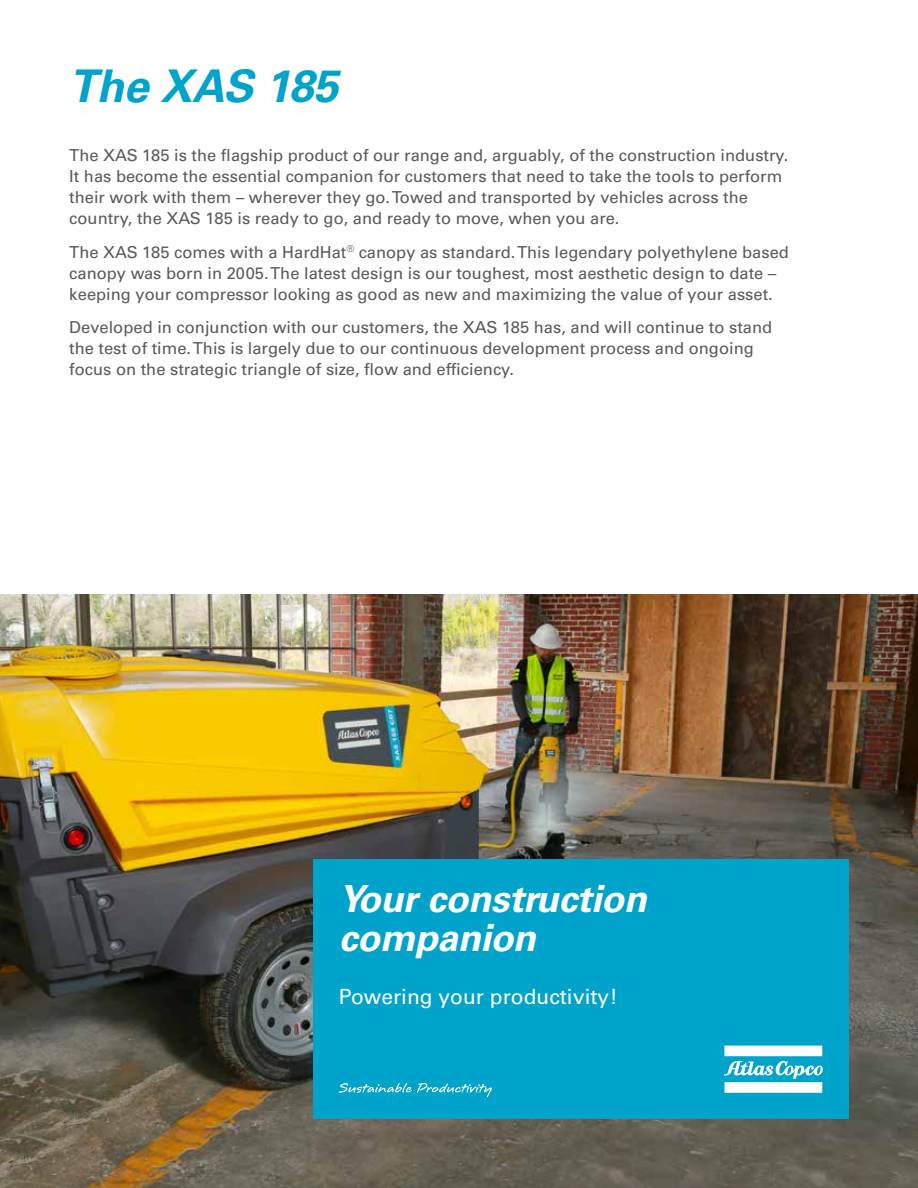
<style>
.page{position:relative;width:918px;height:1188px;background:#fff}
.page>*{position:absolute;margin:0;border:0;box-sizing:border-box;transform-origin:0 0}
.t1{font:italic 700 45px "Univers LT Std";letter-spacing:-.01em;color:#00a3c9}
.t2{font:italic 700 37.5px/39px "Univers LT Std";letter-spacing:-.01em;color:#fff}
.t3{font:21px "Univers LT Std";color:#fff}
.t4{font:16.5px/21px "Univers LT Std";color:#58595b}
</style>
<div class="page">
<img style="left:0;top:594px;width:918px;height:594px">
<div style="left:313px;top:859px;width:536px;height:260px;background:#00a3c9"></div>
<svg style="left:724px;top:1046px;width:99px;height:47px"></svg>
<svg style="left:339px;top:1083px;width:153px;height:15px"></svg>
<h1 class="t1" style="left:69px;top:60px;width:270px">The XAS 185</h1>
<p class="t4" style="left:69px;top:145px;width:721px">The XAS 185 is the flagship product of our range and, arguably, of the construction industry.<br>It has become the essential companion for customers that need to take the tools to perform their work with them – wherever they go. Towed and transported by vehicles across the country, the XAS 185 is ready to go, and ready to move, when you are.</p>
<p class="t4" style="left:69px;top:241px;width:721px">The XAS 185 comes with a HardHat<sup>®</sup> canopy as standard. This legendary polyethylene based canopy was born in 2005. The latest design is our toughest, most aesthetic design to date – keeping your compressor looking as good as new and maximizing the value of your asset.</p>
<p class="t4" style="left:69px;top:317px;width:704px">Developed in conjunction with our customers, the XAS 185 has, and will continue to stand the test of time. This is largely due to our continuous development process and ongoing focus on the strategic triangle of size, flow and efficiency.</p>
<h2 class="t2" style="left:339px;top:880px;width:309px">Your construction companion</h2>
<p class="t3" style="left:339px;top:984px;width:280px">Powering your productivity!</p>
</div>
